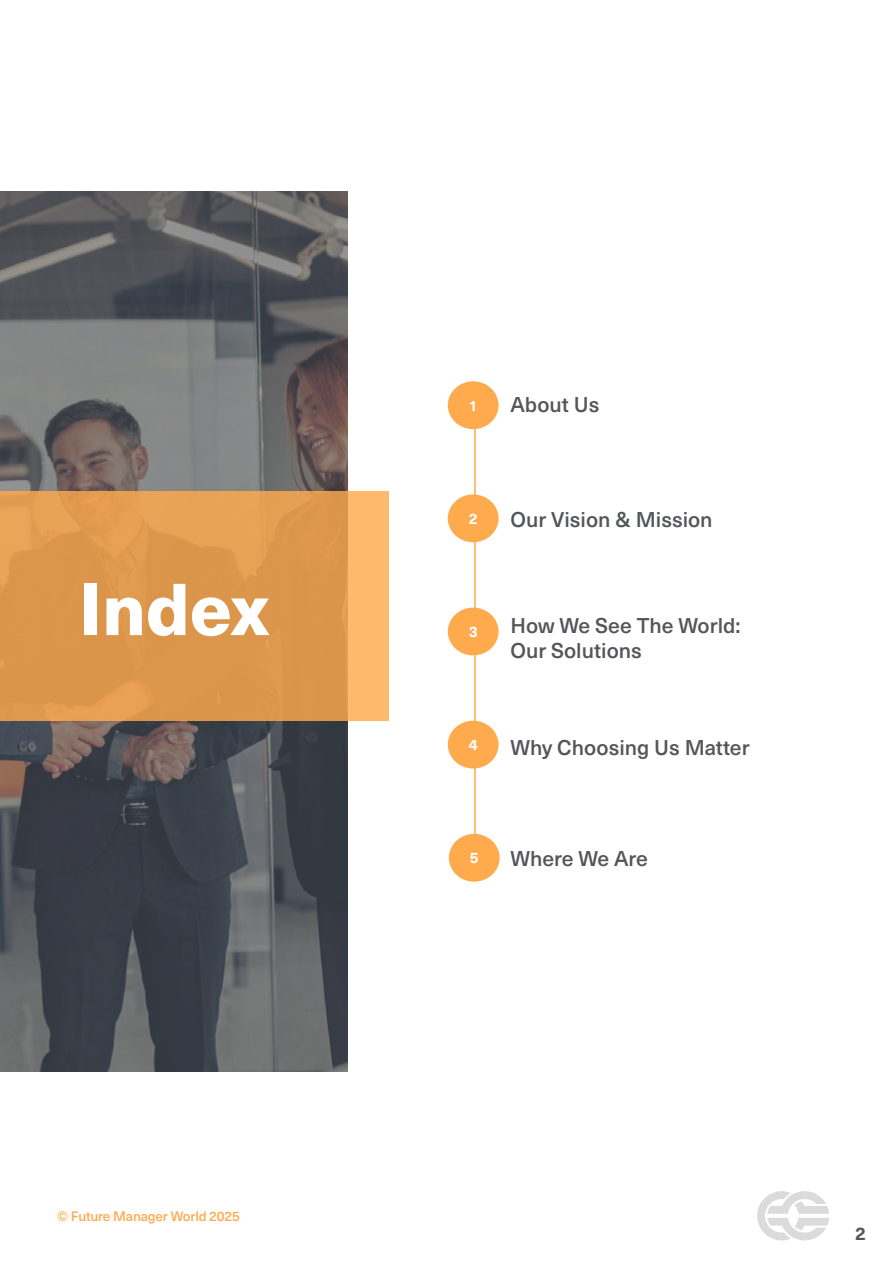
<style>
.page{position:relative;width:893px;height:1263px;background:#fff}
.page>*{position:absolute;margin:0;border:0;box-sizing:border-box;transform-origin:0 0}
.t1{font:800 72px "Neue Haas Unica W1 G";color:#fff}
.t2{font:500 21px/25.2px "Neue Haas Unica W1 G";color:#545559}
.t3{font:700 18px "Neue Haas Unica W1 G";color:#545559}
.t4{font:700 15px "Neue Haas Unica W1 G";color:#fff}
.t5{font:500 13.5px "Neue Haas Unica W1 G";letter-spacing:-.015em;color:#ffaa4d}
</style>
<div class="page">
<svg style="left:757px;top:1191px;width:72px;height:49px"></svg>
<svg style="left:0;top:191px;width:348px;height:881px;background:#58595d"></svg>
<svg style="left:0;top:492px;width:388px;height:229px;background:#e19b50"></svg>
<hr style="left:474px;top:400px;width:2px;height:477px;background:#ffaa4d">
<div style="left:448px;top:381px;width:51px;height:48px;background:#ffaa4d;border-radius:50%"></div>
<div style="left:448px;top:494px;width:51px;height:48px;background:#ffaa4d;border-radius:50%"></div>
<div style="left:448px;top:608px;width:51px;height:47px;background:#ffaa4d;border-radius:50%"></div>
<div style="left:448px;top:721px;width:51px;height:47px;background:#ffaa4d;border-radius:50%"></div>
<div style="left:449px;top:834px;width:51px;height:48px;background:#ffaa4d;border-radius:50%"></div>
<h1 class="t1" style="left:79px;top:553px;width:192px">Index</h1>
<p class="t5" style="left:57px;top:1206px;width:185px">© Future Manager World 2025</p>
<p class="t4" style="left:469px;top:394px;width:10px">1</p>
<p class="t2" style="left:510px;top:390px;width:91px">About Us</p>
<p class="t4" style="left:469px;top:507px;width:10px">2</p>
<p class="t2" style="left:510px;top:506px;width:204px">Our Vision &amp; Mission</p>
<p class="t4" style="left:469px;top:620px;width:10px">3</p>
<p class="t4" style="left:469px;top:734px;width:10px">4</p>
<p class="t2" style="left:510px;top:612px;width:232px">How We See The World:<br>Our Solutions</p>
<p class="t2" style="left:510px;top:734px;width:241px">Why Choosing Us Matter</p>
<p class="t4" style="left:470px;top:847px;width:10px">5</p>
<p class="t2" style="left:510px;top:844px;width:139px">Where We Are</p>
<p class="t3" style="left:855px;top:1220px;width:12px">2</p>
</div>
